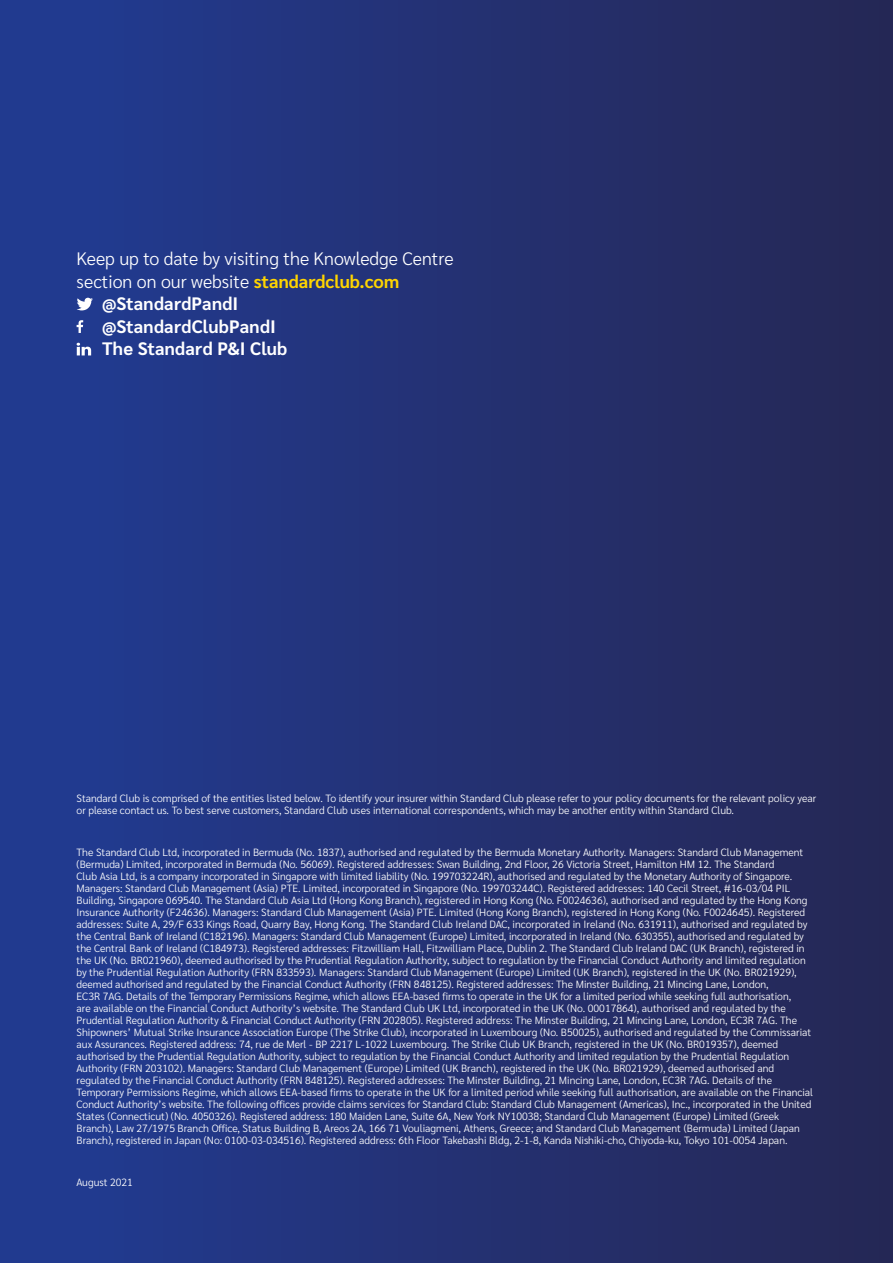
<style>
.page{position:relative;width:893px;height:1263px;background:#fff}
.page>*{position:absolute;margin:0;border:0;box-sizing:border-box;transform-origin:0 0}
.t1{font:300 18px "Sarabun";color:#fff}
.t2{font:700 18px "Sarabun";letter-spacing:.015em;color:#fff}
.t3{font:300 10.5px/12px "Sarabun";color:#fff}
.s1{font-weight:700;color:#ffd500}
</style>
<div class="page">
<div style="left:0;top:0;width:893px;height:1263px;background:linear-gradient(to right,#213c94,#262754)"></div>
<svg style="left:77px;top:298px;width:16px;height:12px"></svg>
<svg style="left:77px;top:320px;width:6px;height:13px"></svg>
<svg style="left:77px;top:343px;width:14px;height:12px"></svg>
<h1 class="t1" style="left:77px;top:249px;width:379px">Keep up to date by visiting the Knowledge Centre</h1>
<h1 class="t1" style="left:77px;top:271px;width:324px">section on our website <span class="s1">standardclub.com</span></h1>
<h1 class="t2" style="left:102px;top:294px;width:138px">@StandardPandI</h1>
<h1 class="t2" style="left:102px;top:316px;width:175px">@StandardClubPandI</h1>
<h1 class="t2" style="left:102px;top:339px;width:187px">The Standard P&amp;I Club</h1>
<p class="t3" style="left:77px;top:792px;width:741px">Standard Club is comprised of the entities listed below. To identify your insurer within Standard Club please refer to your policy documents for the relevant policy year or please contact us. To best serve customers, Standard Club uses international correspondents, which may be another entity within Standard Club.</p>
<p class="t3" style="left:77px;top:846px;width:738px">The Standard Club Ltd, incorporated in Bermuda (No. 1837), authorised and regulated by the Bermuda Monetary Authority. Managers: Standard Club Management (Bermuda) Limited, incorporated in Bermuda (No. 56069). Registered addresses: Swan Building, 2nd Floor, 26 Victoria Street, Hamilton HM 12. The Standard<br>Club Asia Ltd, is a company incorporated in Singapore with limited liability (No. 199703224R), authorised and regulated by the Monetary Authority of Singapore.<br>Managers: Standard Club Management (Asia) PTE. Limited, incorporated in Singapore (No. 199703244C). Registered addresses: 140 Cecil Street, #16-03/04 PIL Building, Singapore 069540. The Standard Club Asia Ltd (Hong Kong Branch), registered in Hong Kong (No. F0024636), authorised and regulated by the Hong Kong Insurance Authority (F24636). Managers: Standard Club Management (Asia) PTE. Limited (Hong Kong Branch), registered in Hong Kong (No. F0024645). Registered addresses: Suite A, 29/F 633 Kings Road, Quarry Bay, Hong Kong. The Standard Club Ireland DAC, incorporated in Ireland (No. 631911), authorised and regulated by the Central Bank of Ireland (C182196). Managers: Standard Club Management (Europe) Limited, incorporated in Ireland (No. 630355), authorised and regulated by the Central Bank of Ireland (C184973). Registered addresses: Fitzwilliam Hall, Fitzwilliam Place, Dublin 2. The Standard Club Ireland DAC (UK Branch), registered in the UK (No. BR021960), deemed authorised by the Prudential Regulation Authority, subject to regulation by the Financial Conduct Authority and limited regulation by the Prudential Regulation Authority (FRN 833593). Managers: Standard Club Management (Europe) Limited (UK Branch), registered in the UK (No. BR021929), deemed authorised and regulated by the Financial Conduct Authority (FRN 848125). Registered addresses: The Minster Building, 21 Mincing Lane, London,<br>EC3R 7AG. Details of the Temporary Permissions Regime, which allows EEA-based firms to operate in the UK for a limited period while seeking full authorisation,<br>are available on the Financial Conduct Authority’s website. The Standard Club UK Ltd, incorporated in the UK (No. 00017864), authorised and regulated by the Prudential Regulation Authority &amp; Financial Conduct Authority (FRN 202805). Registered address: The Minster Building, 21 Mincing Lane, London, EC3R 7AG. The Shipowners’ Mutual Strike Insurance Association Europe (The Strike Club), incorporated in Luxembourg (No. B50025), authorised and regulated by the Commissariat aux Assurances. Registered address: 74, rue de Merl - BP 2217 L-1022 Luxembourg. The Strike Club UK Branch, registered in the UK (No. BR019357), deemed authorised by the Prudential Regulation Authority, subject to regulation by the Financial Conduct Authority and limited regulation by the Prudential Regulation Authority (FRN 203102). Managers: Standard Club Management (Europe) Limited (UK Branch), registered in the UK (No. BR021929), deemed authorised and regulated by the Financial Conduct Authority (FRN 848125). Registered addresses: The Minster Building, 21 Mincing Lane, London, EC3R 7AG. Details of the Temporary Permissions Regime, which allows EEA-based firms to operate in the UK for a limited period while seeking full authorisation, are available on the Financial Conduct Authority’s website. The following offices provide claims services for Standard Club: Standard Club Management (Americas), Inc., incorporated in the United States (Connecticut) (No. 4050326). Registered address: 180 Maiden Lane, Suite 6A, New York NY10038; Standard Club Management (Europe) Limited (Greek Branch), Law 27/1975 Branch Office, Status Building B, Areos 2A, 166 71 Vouliagmeni, Athens, Greece; and Standard Club Management (Bermuda) Limited (Japan Branch), registered in Japan (No: 0100-03-034516). Registered address: 6th Floor Takebashi Bldg, 2-1-8, Kanda Nishiki-cho, Chiyoda-ku, Tokyo 101-0054 Japan.</p>
<p class="t3" style="left:77px;top:1177px;width:58px">August 2021</p>
</div>
